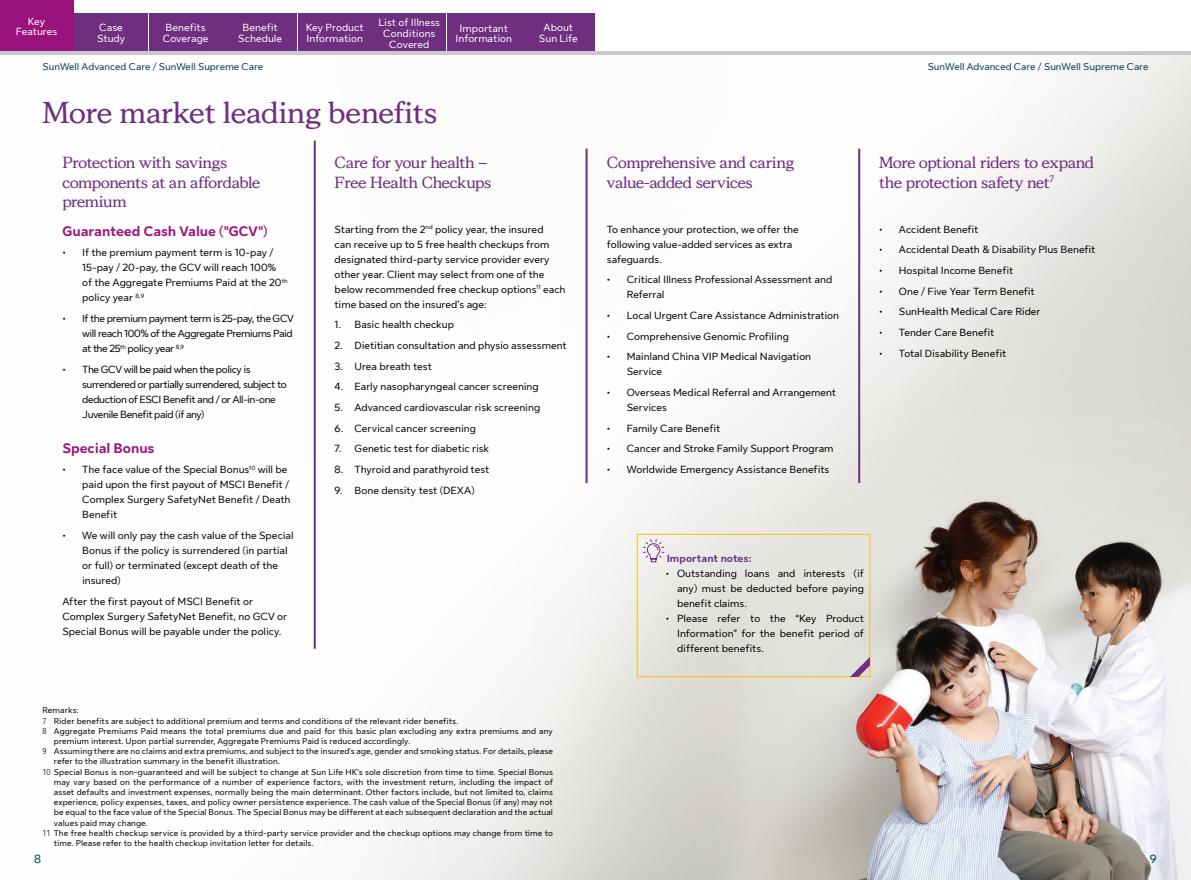
<style>
.page{position:relative;width:1191px;height:880px;background:#fff}
.page>*{position:absolute;margin:0;border:0;box-sizing:border-box;transform-origin:0 0}
.t1{font:700 30px "Sun Life New Display";color:#6f2e80}
.t2{font:700 16px/19.2px "Sun Life New Display";letter-spacing:-.02em;color:#6f2e80}
.t3{font:700 14px "Sun Life New Text";letter-spacing:-.005em;color:#9a137d}
.t4{font:12px "Sun Life New Text";color:#003b49}
.t5{font:10.5px/15px "Sun Life New Text";letter-spacing:-.005em;color:#000}
.t6{font:10.5px/15px "Sun Life New Text";letter-spacing:-.04em;color:#000}
.t7{font:10.5px/10.8px "Sun Life New Text";color:#fff;text-align:center}
.t8{font:10.5px/15px "Sun Life New Text";letter-spacing:-.045em;color:#000}
.t9{font:700 10.5px "Sun Life New Text";letter-spacing:.005em;color:#6f2e80}
.t10{font:10px "Sun Life New Text";color:#003b49}
.t11{font:8.5px "Sun Life New Text";letter-spacing:.01em;color:#000}
.s1{font-size:11px}
.s2{font-family:"Sun Life Sans Condensed";font-weight:300}
</style>
<div class="page">
<hr style="left:314px;top:141px;width:2px;height:66px;background:#6f2e80">
<hr style="left:314px;top:207px;width:2px;height:442px;background:#6f2e80">
<hr style="left:585px;top:149px;width:2px;height:334px;background:#6f2e80">
<svg style="left:595px;top:55px;width:596px;height:825px"></svg>
<hr style="left:858px;top:149px;width:2px;height:334px;background:#6f2e80">
<svg style="left:637px;top:534px;width:233px;height:143px;background:#e3e1da"></svg>
<div style="left:0;top:0;width:73px;height:51px;background:#9a137d"></div>
<div style="left:149px;top:14px;width:73px;height:37px;background:#6f2e80"></div>
<div style="left:373px;top:14px;width:73px;height:37px;background:#6f2e80"></div>
<div style="left:75px;top:14px;width:73px;height:37px;background:#6f2e80"></div>
<div style="left:224px;top:14px;width:73px;height:37px;background:#6f2e80"></div>
<div style="left:447px;top:14px;width:73px;height:37px;background:#6f2e80"></div>
<div style="left:298px;top:14px;width:73px;height:37px;background:#6f2e80"></div>
<div style="left:522px;top:14px;width:73px;height:37px;background:#6f2e80"></div>
<hr style="left:0;top:51px;width:1191px;height:4px;background:#c8c9cd">
<p class="t7" style="left:16px;top:15px;width:43px">Key<br>Features</p>
<p class="t7" style="left:163px;top:22px;width:47px;text-align:left">Benefits<br>Coverage</p>
<p class="t7" style="left:378px;top:16px;width:63px">List of Illness<br>Conditions<br>Covered</p>
<p class="t7" style="left:97px;top:22px;width:30px;text-align:left">Case<br>Study</p>
<p class="t7" style="left:238px;top:22px;width:45px">Benefit<br>Schedule</p>
<p class="t7" style="left:455px;top:22px;width:58px"><span class="s1">I</span>mportant<br>Information</p>
<p class="t7" style="left:306px;top:22px;width:59px;text-align:left">Key Product<br>Information</p>
<p class="t7" style="left:539px;top:22px;width:40px">About<br>Sun Life</p>
<p class="t10" style="left:43px;top:60px;width:222px">SunWell Advanced Care / SunWell Supreme Care</p>
<p class="t1" style="left:43px;top:92px;width:396px">More market leading benefits</p>
<p class="t10" style="left:927px;top:60px;width:222px">SunWell Advanced Care / SunWell Supreme Care</p>
<p class="t2" style="left:62px;top:152px;width:199px">Protection with savings components at an affordable premium</p>
<p class="t2" style="left:334px;top:152px;width:158px">Care for your health –<br>Free Health Checkups</p>
<p class="t2" style="left:607px;top:152px;width:189px">Comprehensive and caring value-added services</p>
<p class="t2" style="left:879px;top:152px;width:216px">More optional riders to expand the protection safety net<sup>7</sup></p>
<p class="t3" style="left:62px;top:221px;width:207px">Guaranteed Cash Value ("GCV")</p>
<p class="t5" style="left:82px;top:245px;width:207px;text-indent:-20px">• If the premium payment term is 10-pay / 15-pay / 20-pay, the GCV will reach 100% of the Aggregate Premiums Paid at the 20<sup>th </sup>policy year <sup>8,9</sup></p>
<p class="t8" style="left:82px;top:310px;width:213px;text-indent:-20px">• If the premium payment term is 25-pay, the GCV will reach 100% of the Aggregate Premiums Paid at the 25<sup>th</sup> policy year <sup>8,9</sup></p>
<p class="t6" style="left:82px;top:361px;width:206px;text-indent:-20px">• The GCV will be paid when the policy is surrendered or partially surrendered, subject to deduction of ESCI Benefit and / or All-in-one Juvenile Benefit paid (if any)</p>
<p class="t3" style="left:62px;top:438px;width:94px">Special Bonus</p>
<p class="t5" style="left:82px;top:461px;width:210px;text-indent:-20px">• The face value of the Special Bonus<sup>10</sup> will be paid upon the first payout of MSCI Benefit / Complex Surgery SafetyNet Benefit / Death Benefit</p>
<p class="t5" style="left:82px;top:527px;width:213px;text-indent:-20px">• We will only pay the cash value of the Special Bonus if the policy is surrendered (in partial or full) or terminated (except death of the insured)</p>
<p class="t5" style="left:62px;top:593px;width:226px">After the first payout of MSCI Benefit or<br>Complex Surgery SafetyNet Benefit, no GCV or<br>Special Bonus will be payable under the policy.</p>
<p class="t5" style="left:334px;top:221px;width:232px">Starting from the 2<sup>nd</sup> policy year, the insured<br>can receive up to 5 free health checkups from designated third-party service provider every other year. Client may select from one of the below recommended free checkup options<sup>11</sup> each time based on the insured’s age:</p>
<p class="t5" style="left:334px;top:317px;width:121px">1. Basic health checkup</p>
<p class="t5" style="left:334px;top:337px;width:234px">2. Dietitian consultation and physio assessment</p>
<p class="t5" style="left:334px;top:358px;width:99px">3. Urea breath test</p>
<p class="t5" style="left:334px;top:379px;width:206px">4. Early nasopharyngeal cancer screening</p>
<p class="t5" style="left:334px;top:399px;width:207px">5. Advanced cardiovascular risk screening</p>
<p class="t5" style="left:334px;top:420px;width:143px">6. Cervical cancer screening</p>
<p class="t5" style="left:334px;top:441px;width:156px">7. Genetic test for diabetic risk</p>
<p class="t5" style="left:334px;top:461px;width:156px">8. Thyroid and parathyroid test</p>
<p class="t5" style="left:334px;top:482px;width:142px">9. Bone density test (DEXA)</p>
<p class="t5" style="left:607px;top:221px;width:193px">To enhance your protection, we offer the following value-added services as extra safeguards.</p>
<p class="t5" style="left:626px;top:272px;width:207px;text-indent:-20px">• Critical Illness Professional Assessment and<br>Referral</p>
<p class="t5" style="left:607px;top:307px;width:234px">• Local Urgent Care Assistance Administration</p>
<p class="t5" style="left:607px;top:328px;width:183px">• Comprehensive Genomic Profiling</p>
<p class="t5" style="left:626px;top:349px;width:186px;text-indent:-20px">• Mainland China VIP Medical Navigation<br>Service</p>
<p class="t5" style="left:626px;top:384px;width:211px;text-indent:-20px">• Overseas Medical Referral and Arrangement<br>Services</p>
<p class="t5" style="left:607px;top:420px;width:115px">• Family Care Benefit</p>
<p class="t5" style="left:607px;top:441px;width:228px">• Cancer and Stroke Family Support Program</p>
<p class="t5" style="left:607px;top:461px;width:224px">• Worldwide Emergency Assistance Benefits</p>
<p class="t5" style="left:879px;top:221px;width:101px">• Accident Benefit</p>
<p class="t5" style="left:879px;top:242px;width:218px">• Accidental Death &amp; Disability Plus Benefit</p>
<p class="t5" style="left:879px;top:262px;width:136px">• Hospital Income Benefit</p>
<p class="t5" style="left:879px;top:283px;width:157px">• One / Five Year Term Benefit</p>
<p class="t5" style="left:879px;top:304px;width:163px">• SunHealth Medical Care Rider</p>
<p class="t5" style="left:879px;top:324px;width:117px">• Tender Care Benefit</p>
<p class="t5" style="left:879px;top:345px;width:129px">• Total Disability Benefit</p>
<p class="t9" style="left:666px;top:551px;width:86px">Important notes:</p>
<p class="t5" style="left:677px;top:565px;width:188px;text-align:justify;text-indent:-11px">• Outstanding loans and interests (if any) must be deducted before paying benefit claims.</p>
<p class="t5" style="left:677px;top:610px;width:188px;text-align:justify;text-indent:-11px">• Please refer to the “Key Product Information” for the benefit period of different benefits.</p>
<p class="t11" style="left:43px;top:705px;width:38px">Remarks:</p>
<p class="t11" style="left:43px;top:715px;width:417px"><span class="s2">7</span> Rider benefits are subject to additional premium and terms and conditions of the relevant rider benefits.</p>
<p class="t11" style="left:43px;top:725px;width:512px"><span class="s2">8</span> Aggregate Premiums Paid means the total premiums due and paid for this basic plan excluding any extra premiums and any</p>
<p class="t11" style="left:54px;top:735px;width:358px">premium interest. Upon partial surrender, Aggregate Premiums Paid is reduced accordingly.</p>
<p class="t11" style="left:43px;top:745px;width:512px"><span class="s2">9</span> Assuming there are no claims and extra premiums, and subject to the insured's age, gender and smoking status. For details, please</p>
<p class="t11" style="left:54px;top:756px;width:228px">refer to the illustration summary in the benefit illustration.</p>
<p class="t11" style="left:43px;top:766px;width:512px"><span class="s2">10</span> Special Bonus is non-guaranteed and will be subject to change at Sun Life HK’s sole discretion from time to time. Special Bonus</p>
<p class="t11" style="left:54px;top:776px;width:500px">may vary based on the performance of a number of experience factors, with the investment return, including the impact of</p>
<p class="t11" style="left:54px;top:786px;width:500px">asset defaults and investment expenses, normally being the main determinant. Other factors include, but not limited to, claims</p>
<p class="t11" style="left:54px;top:796px;width:500px">experience, policy expenses, taxes, and policy owner persistence experience. The cash value of the Special Bonus (if any) may not</p>
<p class="t11" style="left:54px;top:807px;width:500px">be equal to the face value of the Special Bonus. The Special Bonus may be different at each subsequent declaration and the actual</p>
<p class="t11" style="left:54px;top:817px;width:96px">values paid may change.</p>
<p class="t11" style="left:43px;top:827px;width:512px"><span class="s2">11</span> The free health checkup service is provided by a third-party service provider and the checkup options may change from time to</p>
<p class="t11" style="left:54px;top:837px;width:261px">time. Please refer to the health checkup invitation letter for details.</p>
<p class="t4" style="left:34px;top:850px;width:9px">8</p>
<p class="t4" style="left:1149px;top:850px;width:8px">9</p>
</div>
